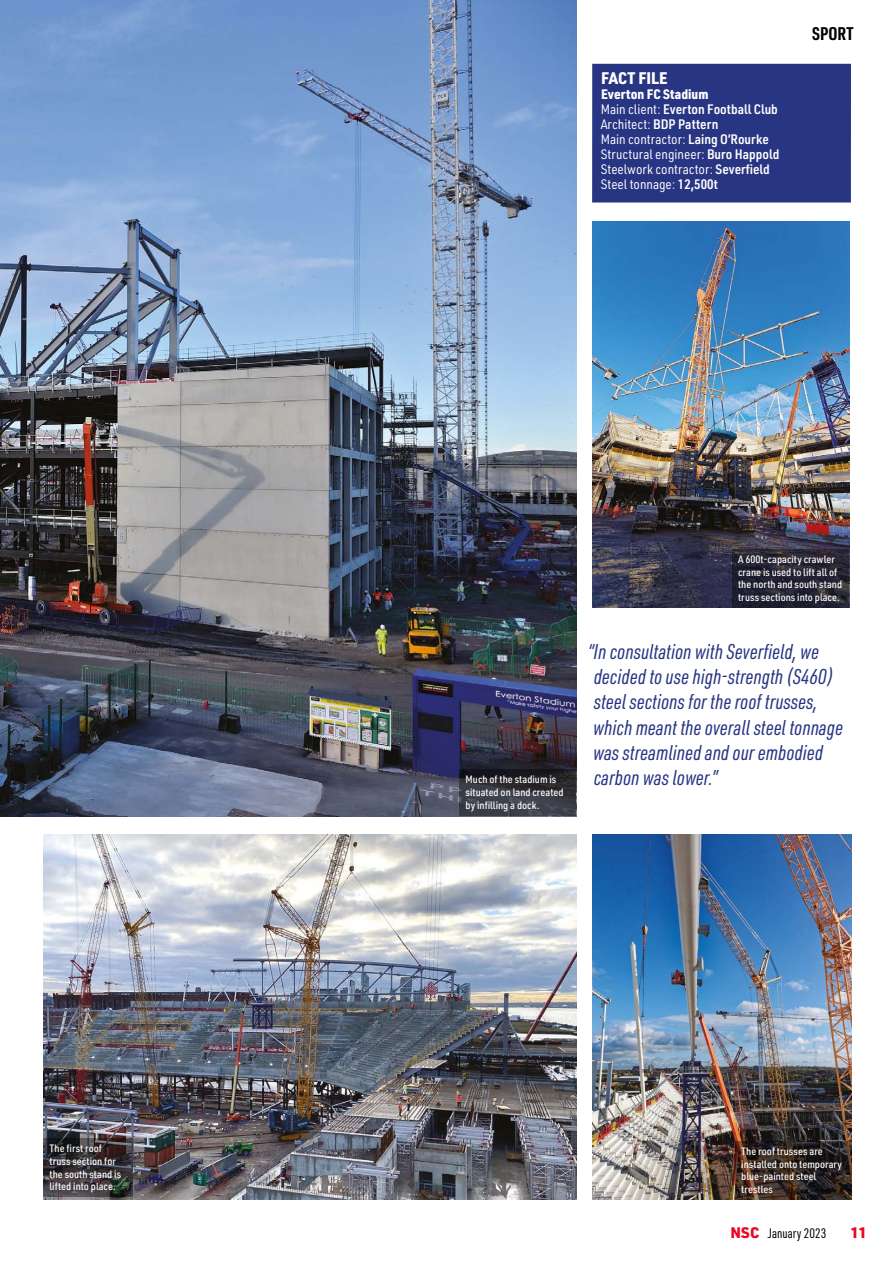
<style>
.page{position:relative;width:893px;height:1263px;background:#fff}
.page>*{position:absolute;margin:0;border:0;box-sizing:border-box;transform-origin:0 0}
.t1{font:italic 21px/25.2px "URWDIN Cond";color:#283583}
.t2{font:700 18px "URWDIN Cond";letter-spacing:.005em;color:#000}
.t3{font:900 16.5px "URWDIN Semi Cond";color:#fff}
.t4{font:900 15px "URWDIN";color:#ec0621}
.t5{font:13.5px/15px "URWDIN Semi Cond";color:#fff}
.t6{font:13.5px "URWDIN Cond";color:#000}
.t7{font:500 10.5px/12.6px "URWDIN Semi Cond";color:#fff}
.s1{font-weight:900}
.s2{font-weight:600}
.s3{font-family:"URWDIN";font-weight:900;font-size:15px;color:#ec0621}
</style>
<div class="page">
<img style="left:0;top:0;width:576px;height:816px">
<svg style="left:459px;top:770px;width:117px;height:46px;background:#32333c"></svg>
<div style="left:592px;top:64px;width:259px;height:138px;background:#283583"></div>
<img style="left:592px;top:221px;width:258px;height:387px">
<img style="left:592px;top:835px;width:259px;height:364px">
<img style="left:43px;top:835px;width:533px;height:364px">
<svg style="left:732px;top:549px;width:117px;height:59px;background:#262433"></svg>
<svg style="left:43px;top:1138px;width:90px;height:59px;background:#383538"></svg>
<img style="left:735px;top:1141px;width:117px;height:58px">
<h3 class="t3" style="left:601px;top:67px;width:68px">FACT FILE</h3>
<p class="t5" style="left:601px;top:86px;width:180px"><span class="s1">Everton FC Stadium<br></span>Main client: <span class="s2">Everton Football Club<br></span>Architect: <span class="s2">BDP Pattern<br></span>Main contractor: <span class="s2">Laing O’Rourke<br></span>Structural engineer: <span class="s2">Buro Happold<br></span>Steelwork contractor: <span class="s2">Severfield<br></span>Steel tonnage: <span class="s2">12,500t</span></p>
<h2 class="t2" style="left:812px;top:22px;width:43px">SPORT</h2>
<p class="t7" style="left:738px;top:553px;width:106px">A 600t-capacity crawler crane is used to lift all of the north and south stand truss sections into place.</p>
<h1 class="t1" style="left:588px;top:638px;width:256px">“In consultation with Severfield, we decided to use high-strength (S460) steel sections for the roof trusses, which meant the overall steel tonnage was streamlined and our embodied</h1>
<p class="t7" style="left:466px;top:773px;width:92px">Much of the stadium is</p>
<h1 class="t1" style="left:594px;top:764px;width:125px">carbon was lower.”</h1>
<p class="t7" style="left:466px;top:786px;width:99px">situated on land created by infilling a dock.</p>
<p class="t7" style="left:50px;top:1142px;width:73px">The first roof truss section for the south stand is lifted into place.</p>
<p class="t7" style="left:741px;top:1144px;width:102px">The roof trusses are installed onto temporary blue-painted steel trestles</p>
<p class="t6" style="left:731px;top:1224px;width:97px"><span class="s3">NSC</span> January 2023</p>
<h3 class="t4" style="left:851px;top:1222px;width:18px">11</h3>
</div>
